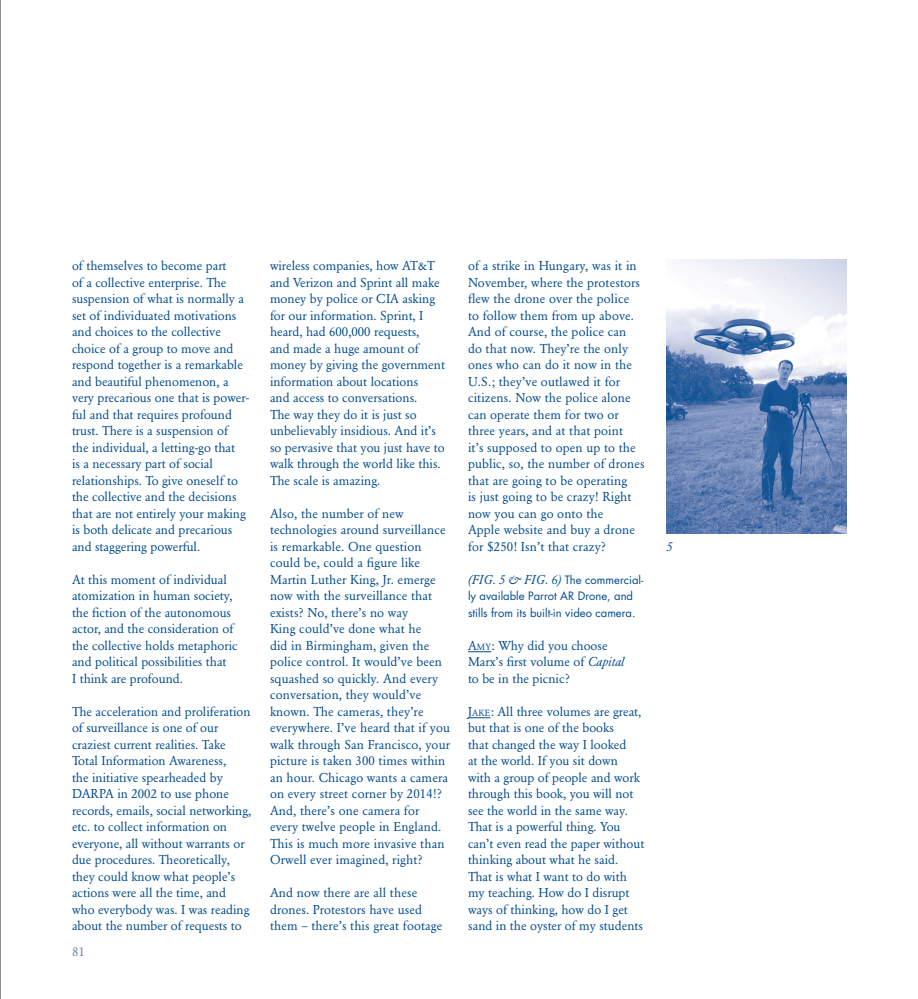
<style>
.page{position:relative;width:918px;height:999px;background:#fff}
.page>*{position:absolute;margin:0;border:0;box-sizing:border-box;transform-origin:0 0}
.t1{font:12.75px/16.5px "Garamond BE";color:#004a8d}
.t2{font:12.75px "Garamond BE";color:#6983b5}
.t3{font:italic 12.75px "Garamond BE";color:#004a8d}
.t4{font:11.25px/16.5px "Futura";color:#004a8d}
.s1{font-family:"Garamond BE";font-style:italic;font-size:12.75px}
.s2{font-style:inherit}
.s3{font-size:8.85px}
.s4{font-style:italic}
</style>
<div class="page">
<hr style="left:0;top:0;width:1px;height:999px;background:#231f20">
<img style="left:666px;top:260px;width:180px;height:274px">
<svg style="left:468px;top:651px;width:23px;height:1px"></svg>
<svg style="left:468px;top:717px;width:22px;height:1px"></svg>
<p class="t1" style="left:72px;top:257px;width:179px">of themselves to become part<br>of a collective enterprise. The suspension of what is normally a set of individuated motivations and choices to the collective choice of a group to move and respond together is a remarkable and beautiful phenomenon, a very precarious one that is power&shy;ful and that requires profound trust. There is a suspension of<br>the individual, a letting-go that<br>is a necessary part of social relationships. To give oneself to the collective and the decisions that are not entirely your making is both delicate and precarious and staggering powerful.</p>
<p class="t1" style="left:72px;top:571px;width:167px">At this moment of individual atomization in human society, the fiction of the autonomous actor, and the consideration of the collective holds metaphoric and political possibilities that<br>I think are profound.</p>
<p class="t1" style="left:72px;top:703px;width:181px">The acceleration and proliferation of surveillance is one of our craziest current realities. Take<br>Total Information Awareness,<br>the initiative spearheaded by<br>DARPA in 2002 to use phone records, emails, social networking, etc. to collect information on everyone, all without warrants or due procedures. Theoretically, they could know what people’s actions were all the time, and who everybody was. I was reading about the number of requests to</p>
<p class="t2" style="left:72px;top:944px;width:14px">81</p>
<p class="t1" style="left:270px;top:257px;width:176px">wireless companies, how AT&amp;T and Verizon and Sprint all make money by police or CIA asking for our information. Sprint, I heard, had 600,000 requests,<br>and made a huge amount of money by giving the government information about locations<br>and access to conversations.<br>The way they do it is just so unbelievably insidious. And it’s so pervasive that you just have to walk through the world like this.<br>The scale is amazing.</p>
<p class="t1" style="left:270px;top:505px;width:182px">Also, the number of new technologies around surveillance is remarkable. One question could be, could a figure like<br>Martin Luther King, Jr. emerge now with the surveillance that exists? No, there’s no way<br>King could’ve done what he<br>did in Birmingham, given the police control. It would’ve been squashed so quickly. And every conversation, they would’ve known. The cameras, they’re everywhere. I’ve heard that if you walk through San Francisco, your picture is taken 300 times within an hour. Chicago wants a camera on every street corner by 2014!?<br>And, there’s one camera for every twelve people in England.<br>This is much more invasive than<br>Orwell ever imagined, right?</p>
<p class="t1" style="left:270px;top:884px;width:174px">And now there are all these drones. Protestors have used them – there’s this great footage</p>
<p class="t1" style="left:468px;top:257px;width:178px">of a strike in Hungary, was it in<br>November, where the protestors flew the drone over the police<br>to follow them from up above.<br>And of course, the police can<br>do that now. They’re the only ones who can do it now in the<br>U.S.; they’ve outlawed it for citizens. Now the police alone can operate them for two or three years, and at that point<br>it’s supposed to open up to the public, so, the number of drones that are going to be operating<br>is just going to be crazy! Right now you can go onto the<br>Apple website and buy a drone for $250! Isn’t that crazy?</p>
<p class="t4" style="left:468px;top:571px;width:177px"><span class="s1">(FIG. 5 &amp; FIG. 6)</span> The commercial&shy;ly available Parrot AR Drone, and stills from its built-in video camera.</p>
<p class="t1" style="left:468px;top:637px;width:158px"><span class="s2">A</span><span class="s3">MY</span>: Why did you choose<br>Marx’s first volume of <span class="s4">Capital </span>to be in the picnic?</p>
<p class="t1" style="left:468px;top:703px;width:178px"><span class="s2">J</span><span class="s3">AKE</span>: All three volumes are great, but that is one of the books<br>that changed the way I looked<br>at the world. If you sit down<br>with a group of people and work through this book, you will not see the world in the same way.<br>That is a powerful thing. You can’t even read the paper without thinking about what he said.<br>That is what I want to do with my teaching. How do I disrupt ways of thinking, how do I get sand in the oyster of my students</p>
<p class="t3" style="left:666px;top:539px;width:8px">5</p>
</div>
